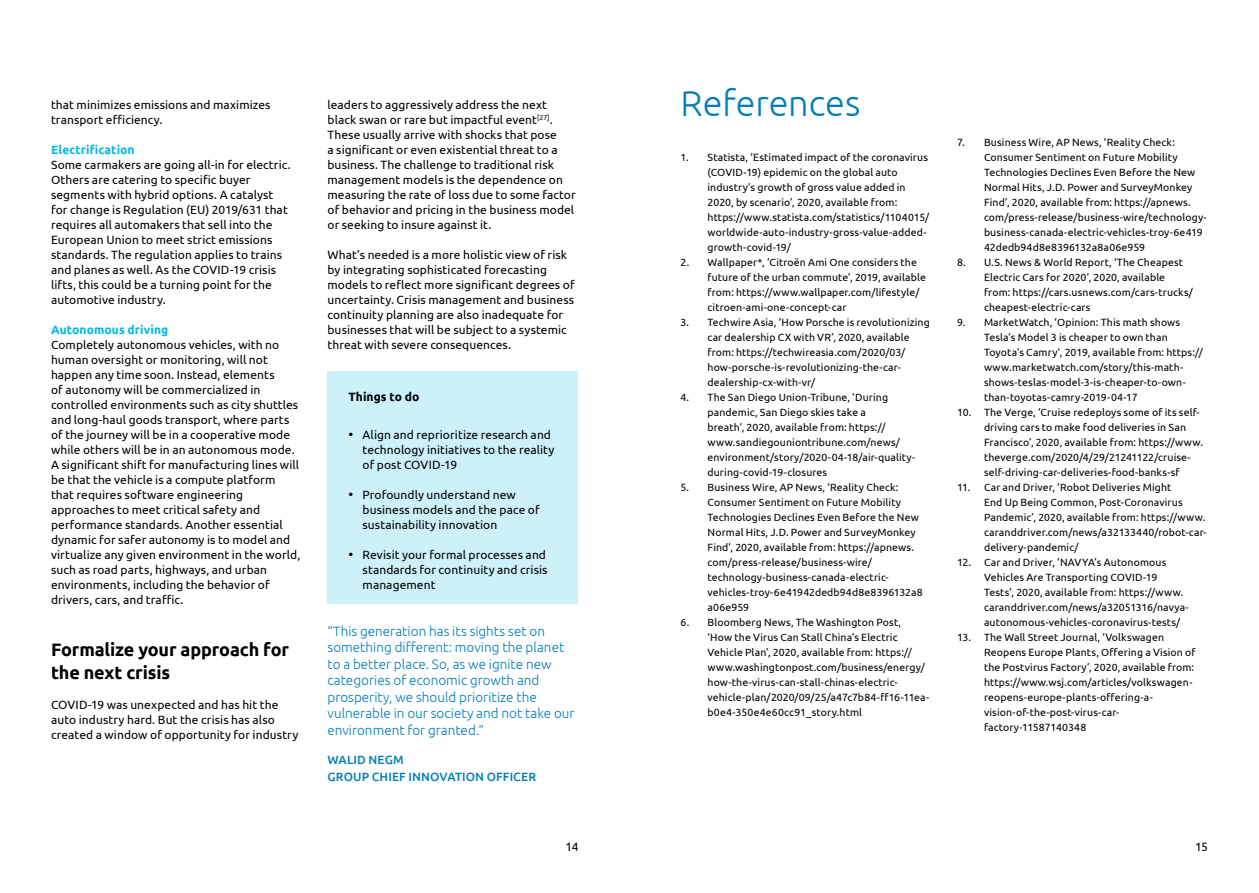
<style>
.page{position:relative;width:1259px;height:893px;background:#fff}
.page>*{position:absolute;margin:0;border:0;box-sizing:border-box;transform-origin:0 0}
.t1{font:300 36px "Ubuntu";letter-spacing:-.005em;color:#007db7}
.t2{font:700 18px/22.5px "Ubuntu";letter-spacing:-.01em;color:#000}
.t3{font:300 13.5px/16.5px "Ubuntu";color:#007db7}
.t4{font:12px/15px "Ubuntu";letter-spacing:.005em;color:#000}
.t5{font:500 12px/16.5px "Ubuntu";letter-spacing:.015em;color:#007db8}
.t6{font:700 12px "Ubuntu";letter-spacing:.01em;color:#00b9e7}
.t7{font:700 12px "Ubuntu";letter-spacing:.01em;color:#000}
.t8{font:10.5px/15px "Ubuntu";letter-spacing:.01em;color:#000}
.s1{font-size:13.5px}
</style>
<div class="page">
<div style="left:327px;top:371px;width:251px;height:233px;background:#cdf1fa"></div>
<p class="t4" style="left:51px;top:96px;width:221px">that minimizes emissions and maximizes transport efficiency.</p>
<p class="t6" style="left:51px;top:142px;width:85px">Electrification</p>
<p class="t4" style="left:51px;top:156px;width:241px">Some carmakers are going all-in for electric.<br>Others are catering to specific buyer segments with hybrid options. A catalyst for change is Regulation (EU) 2019/631 that requires all automakers that sell into the European Union to meet strict emissions standards. The regulation applies to trains and planes as well. As the COVID-19 crisis lifts, this could be a turning point for the automotive industry.</p>
<p class="t6" style="left:51px;top:322px;width:119px">Autonomous driving</p>
<p class="t4" style="left:51px;top:336px;width:251px">Completely autonomous vehicles, with no human oversight or monitoring, will not happen any time soon. Instead, elements<br>of autonomy will be commercialized in controlled environments such as city shuttles and long-haul goods transport, where parts of the journey will be in a cooperative mode while others will be in an autonomous mode.<br>A significant shift for manufacturing lines will be that the vehicle is a compute platform that requires software engineering approaches to meet critical safety and performance standards. Another essential dynamic for safer autonomy is to model and virtualize any given environment in the world, such as road parts, highways, and urban environments, including the behavior of drivers, cars, and traffic.</p>
<h2 class="t2" style="left:51px;top:638px;width:239px">Formalize your approach for the next crisis</h2>
<p class="t4" style="left:51px;top:696px;width:249px">COVID-19 was unexpected and has hit the auto industry hard. But the crisis has also created a window of opportunity for industry</p>
<p class="t4" style="left:327px;top:96px;width:250px">leaders to aggressively address the next black swan or rare but impactful event<sup>[27]</sup>.<br>These usually arrive with shocks that pose<br>a significant or even existential threat to a business. The challenge to traditional risk management models is the dependence on measuring the rate of loss due to some factor of behavior and pricing in the business model or seeking to insure against it.</p>
<p class="t4" style="left:327px;top:246px;width:249px">What’s needed is a more holistic view of risk by integrating sophisticated forecasting models to reflect more significant degrees of uncertainty. Crisis management and business continuity planning are also inadequate for businesses that will be subject to a systemic threat with severe consequences.</p>
<p class="t7" style="left:348px;top:389px;width:72px">Things to do</p>
<p class="t4" style="left:362px;top:426px;width:193px;text-indent:-14px"><span class="s1">•</span> Align and reprioritize research and technology initiatives to the reality of post COVID-19</p>
<p class="t4" style="left:362px;top:486px;width:179px;text-indent:-14px"><span class="s1">•</span> Profoundly understand new business models and the pace of sustainability innovation</p>
<p class="t4" style="left:362px;top:546px;width:187px;text-indent:-14px"><span class="s1">•</span> Revisit your formal processes and standards for continuity and crisis management</p>
<p class="t3" style="left:327px;top:622px;width:249px">“This generation has its sights set on something different: moving the planet to a better place. So, as we ignite new categories of economic growth and prosperity, we should prioritize the vulnerable in our society and not take our environment for granted.”</p>
<p class="t5" style="left:327px;top:751px;width:210px">WALID NEGM<br>GROUP CHIEF INNOVATION OFFICER</p>
<h1 class="t1" style="left:680px;top:82px;width:182px">References</h1>
<p class="t8" style="left:707px;top:149px;width:223px;text-indent:-27px">1. Statista, ‘Estimated impact of the coronavirus (COVID-19) epidemic on the global auto industry’s growth of gross value added in 2020, by scenario’, 2020, available from: https://www.statista.com/statistics/1104015/ worldwide-auto-industry-gross-value-added&shy;growth-covid-19/</p>
<p class="t8" style="left:707px;top:255px;width:220px;text-indent:-27px">2. Wallpaper*, ‘Citroën Ami One considers the future of the urban commute’, 2019, available from: https://www.wallpaper.com/lifestyle/ citroen-ami-one-concept-car</p>
<p class="t8" style="left:707px;top:315px;width:224px;text-indent:-27px">3. Techwire Asia, ‘How Porsche is revolutionizing car dealership CX with VR’, 2020, available from: https://techwireasia.com/2020/03/ how-porsche-is-revolutionizing-the-car&shy;dealership-cx-with-vr/</p>
<p class="t8" style="left:707px;top:390px;width:209px;text-indent:-27px">4. The San Diego Union-Tribune, ‘During pandemic, San Diego skies take a<br>breath’, 2020, available from: https:// www.sandiegouniontribune.com/news/ environment/story/2020-04-18/air-quality&shy;during-covid-19-closures</p>
<p class="t8" style="left:707px;top:480px;width:217px;text-indent:-27px">5. Business Wire, AP News, ‘Reality Check:<br>Consumer Sentiment on Future Mobility Technologies Declines Even Before the New Normal Hits, J.D. Power and SurveyMonkey Find’, 2020, available from: https://apnews. com/press-release/business-wire/ technology-business-canada-electric&shy;vehicles-troy-6e41942dedb94d8e8396132a8 a06e959</p>
<p class="t8" style="left:707px;top:615px;width:223px;text-indent:-27px">6. Bloomberg News, The Washington Post,<br>‘How the Virus Can Stall China’s Electric Vehicle Plan’, 2020, available from: https:// www.washingtonpost.com/business/energy/ how-the-virus-can-stall-chinas-electric&shy;vehicle-plan/2020/09/25/a47c7b84-ff16-11ea&shy;b0e4-350e4e60cc91_story.html</p>
<p class="t8" style="left:984px;top:135px;width:224px;text-indent:-27px">7. Business Wire, AP News, ‘Reality Check:<br>Consumer Sentiment on Future Mobility Technologies Declines Even Before the New Normal Hits, J.D. Power and SurveyMonkey Find’, 2020, available from: https://apnews. com/press-release/business-wire/technology&shy;business-canada-electric-vehicles-troy-6e419<br>42dedb94d8e8396132a8a06e959</p>
<p class="t8" style="left:984px;top:255px;width:210px;text-indent:-27px">8. U.S. News &amp; World Report, ‘The Cheapest Electric Cars for 2020’, 2020, available from: https://cars.usnews.com/cars-trucks/ cheapest-electric-cars</p>
<p class="t8" style="left:984px;top:315px;width:220px;text-indent:-27px">9. MarketWatch, ‘Opinion: This math shows Tesla’s Model 3 is cheaper to own than Toyota’s Camry’, 2019, available from: https:// www.marketwatch.com/story/this-math&shy;shows-teslas-model-3-is-cheaper-to-own&shy;than-toyotas-camry-2019-04-17</p>
<p class="t8" style="left:984px;top:405px;width:220px;text-indent:-27px">10. The Verge, ‘Cruise redeploys some of its self&shy;driving cars to make food deliveries in San Francisco’, 2020, available from: https://www. theverge.com/2020/4/29/21241122/cruise&shy;self-driving-car-deliveries-food-banks-sf</p>
<p class="t8" style="left:984px;top:480px;width:224px;text-indent:-27px">11. Car and Driver, ‘Robot Deliveries Might<br>End Up Being Common, Post-Coronavirus Pandemic’, 2020, available from: https://www. caranddriver.com/news/a32133440/robot-car&shy;delivery-pandemic/</p>
<p class="t8" style="left:984px;top:555px;width:206px;text-indent:-27px">12. Car and Driver, ‘NAVYA’s Autonomous Vehicles Are Transporting COVID-19<br>Tests’, 2020, available from: https://www. caranddriver.com/news/a32051316/navya&shy;autonomous-vehicles-coronavirus-tests/</p>
<p class="t8" style="left:984px;top:630px;width:213px;text-indent:-27px">13. The Wall Street Journal, ‘Volkswagen Reopens Europe Plants, Offering a Vision of the Postvirus Factory’, 2020, available from: https://www.wsj.com/articles/volkswagen&shy;reopens-europe-plants-offering-a&shy;vision-of-the-post-virus-car&shy;factory-11587140348</p>
<p class="t4" style="left:565px;top:839px;width:14px">14</p>
<p class="t4" style="left:1195px;top:839px;width:14px">15</p>
</div>
